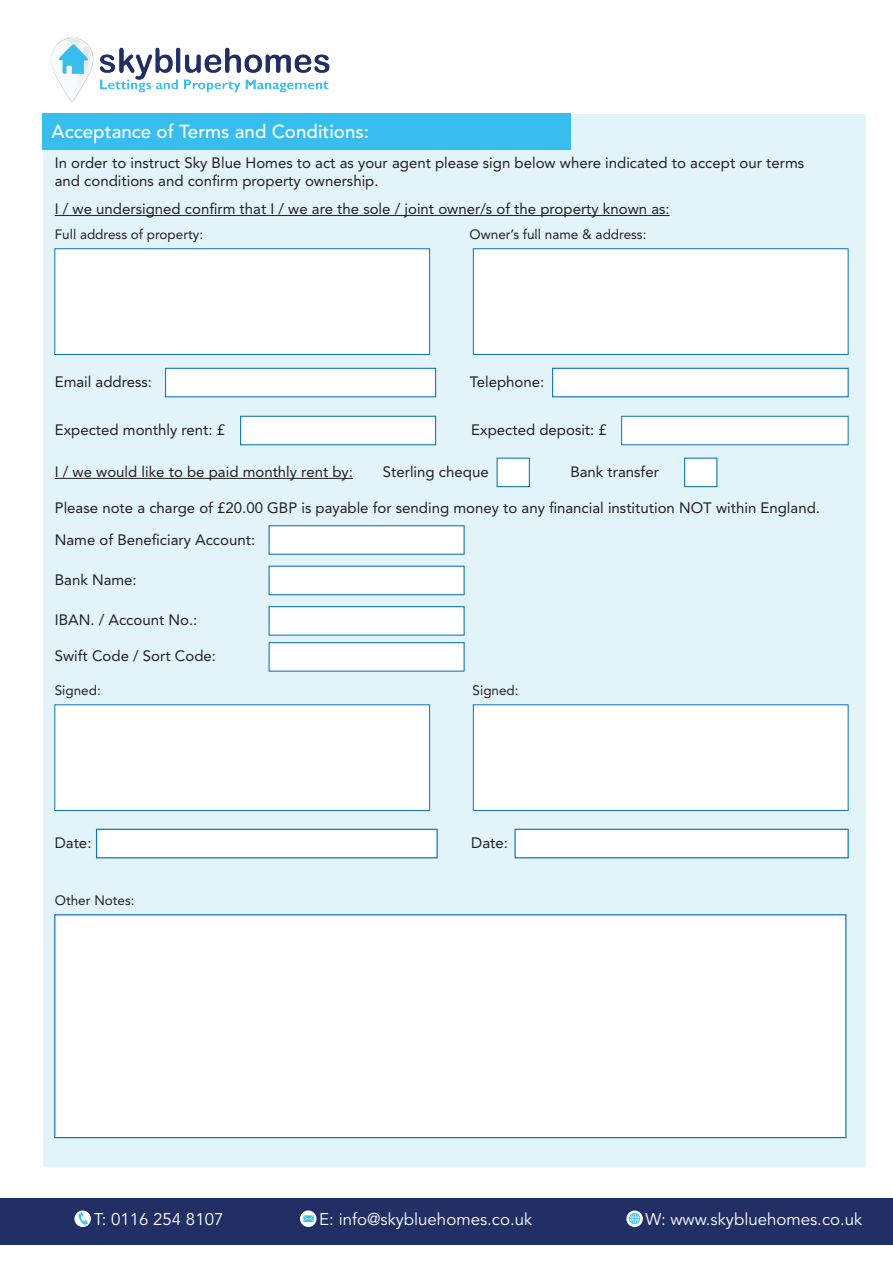
<style>
.page{position:relative;width:893px;height:1263px;background:#fff}
.page>*{position:absolute;margin:0;border:0;box-sizing:border-box;transform-origin:0 0}
.t1{font:500 18.75px "Avenir LT Pro";color:#fff}
.t2{font:16.8px "Avenir";color:#fff}
.t3{font:15px/18px "Avenir LT Pro";color:#231f20}
.t4{font:13.5px "Avenir LT Pro";color:#231f20}
</style>
<div class="page">
<img style="left:51px;top:37px;width:279px;height:65px">
<div style="left:43px;top:114px;width:822px;height:1052px;background:#e2f4fa"></div>
<div style="left:43px;top:113px;width:528px;height:37px;background:#37beef"></div>
<div style="left:54px;top:248px;width:376px;height:107px;background:#fff;border:1px solid #1074bc"></div>
<div style="left:473px;top:248px;width:376px;height:107px;background:#fff;border:1px solid #1074bc"></div>
<div style="left:54px;top:704px;width:376px;height:107px;background:#fff;border:1px solid #1074bc"></div>
<div style="left:54px;top:914px;width:792px;height:224px;background:#fff;border:1px solid #1074bc"></div>
<div style="left:473px;top:704px;width:376px;height:107px;background:#fff;border:1px solid #1074bc"></div>
<div style="left:165px;top:368px;width:271px;height:29px;background:#fff;border:1px solid #1074bc"></div>
<div style="left:552px;top:368px;width:297px;height:29px;background:#fff;border:1px solid #1074bc"></div>
<div style="left:96px;top:829px;width:342px;height:29px;background:#fff;border:1px solid #1074bc"></div>
<div style="left:514px;top:829px;width:335px;height:29px;background:#fff;border:1px solid #1074bc"></div>
<div style="left:240px;top:416px;width:196px;height:29px;background:#fff;border:1px solid #1074bc"></div>
<div style="left:269px;top:525px;width:196px;height:30px;background:#fff;border:1px solid #1074bc"></div>
<div style="left:269px;top:566px;width:196px;height:29px;background:#fff;border:1px solid #1074bc"></div>
<div style="left:269px;top:606px;width:196px;height:30px;background:#fff;border:1px solid #1074bc"></div>
<div style="left:269px;top:642px;width:196px;height:30px;background:#fff;border:1px solid #1074bc"></div>
<div style="left:497px;top:458px;width:33px;height:29px;background:#fff;border:1px solid #1074bc"></div>
<div style="left:684px;top:458px;width:33px;height:29px;background:#fff;border:1px solid #1074bc"></div>
<div style="left:621px;top:416px;width:228px;height:29px;background:#fff;border:1px solid #1074bc"></div>
<hr style="left:55px;top:215px;width:615px;height:1px;background:#231f20">
<hr style="left:55px;top:478px;width:298px;height:1px;background:#231f20">
<div style="left:0;top:1198px;width:893px;height:46px;background:#212f64"></div>
<svg style="left:74px;top:1210px;width:17px;height:17px"></svg>
<svg style="left:77px;top:1212px;width:11px;height:13px"></svg>
<div style="left:300px;top:1210px;width:16px;height:17px;background:#fff;border-radius:50%"></div>
<svg style="left:303px;top:1215px;width:11px;height:7px"></svg>
<svg style="left:626px;top:1210px;width:17px;height:17px"></svg>
<svg style="left:629px;top:1213px;width:11px;height:11px"></svg>
<p class="t1" style="left:52px;top:121px;width:319px">Acceptance of Terms and Conditions:</p>
<p class="t3" style="left:55px;top:154px;width:751px">In order to instruct Sky Blue Homes to act as your agent please sign below where indicated to accept our terms and conditions and confirm property ownership.</p>
<p class="t3" style="left:55px;top:200px;width:616px">I / we undersigned confirm that I / we are the sole / joint owner/s of the property known as:</p>
<p class="t4" style="left:55px;top:226px;width:150px">Full address of property:</p>
<p class="t4" style="left:470px;top:226px;width:178px">Owner’s full name &amp; address:</p>
<p class="t3" style="left:55px;top:373px;width:99px">Email address:</p>
<p class="t3" style="left:470px;top:373px;width:76px">Telephone:</p>
<p class="t3" style="left:55px;top:421px;width:172px">Expected monthly rent: £</p>
<p class="t3" style="left:55px;top:463px;width:300px">I / we would like to be paid monthly rent by:</p>
<p class="t3" style="left:471px;top:421px;width:137px">Expected deposit: £</p>
<p class="t3" style="left:383px;top:463px;width:107px">Sterling cheque</p>
<p class="t3" style="left:570px;top:463px;width:90px">Bank transfer</p>
<p class="t3" style="left:55px;top:492px;width:767px;line-height:31.5px">Please note a charge of £20.00 GBP is payable for sending money to any financial institution NOT within England.<br>Name of Beneficiary Account:</p>
<p class="t3" style="left:55px;top:571px;width:83px">Bank Name:</p>
<p class="t3" style="left:55px;top:611px;width:144px">IBAN. / Account No.:</p>
<p class="t3" style="left:55px;top:647px;width:163px">Swift Code / Sort Code:</p>
<p class="t4" style="left:55px;top:682px;width:48px">Signed:</p>
<p class="t4" style="left:473px;top:682px;width:48px">Signed:</p>
<p class="t3" style="left:55px;top:834px;width:38px">Date:</p>
<p class="t3" style="left:471px;top:834px;width:38px">Date:</p>
<p class="t4" style="left:55px;top:892px;width:81px">Other Notes:</p>
<p class="t2" style="left:94px;top:1210px;width:131px">T: 0116 254 8107</p>
<p class="t2" style="left:319px;top:1210px;width:214px">E: info@skybluehomes.co.uk</p>
<p class="t2" style="left:645px;top:1210px;width:218px">W: www.skybluehomes.co.uk</p>
</div>
